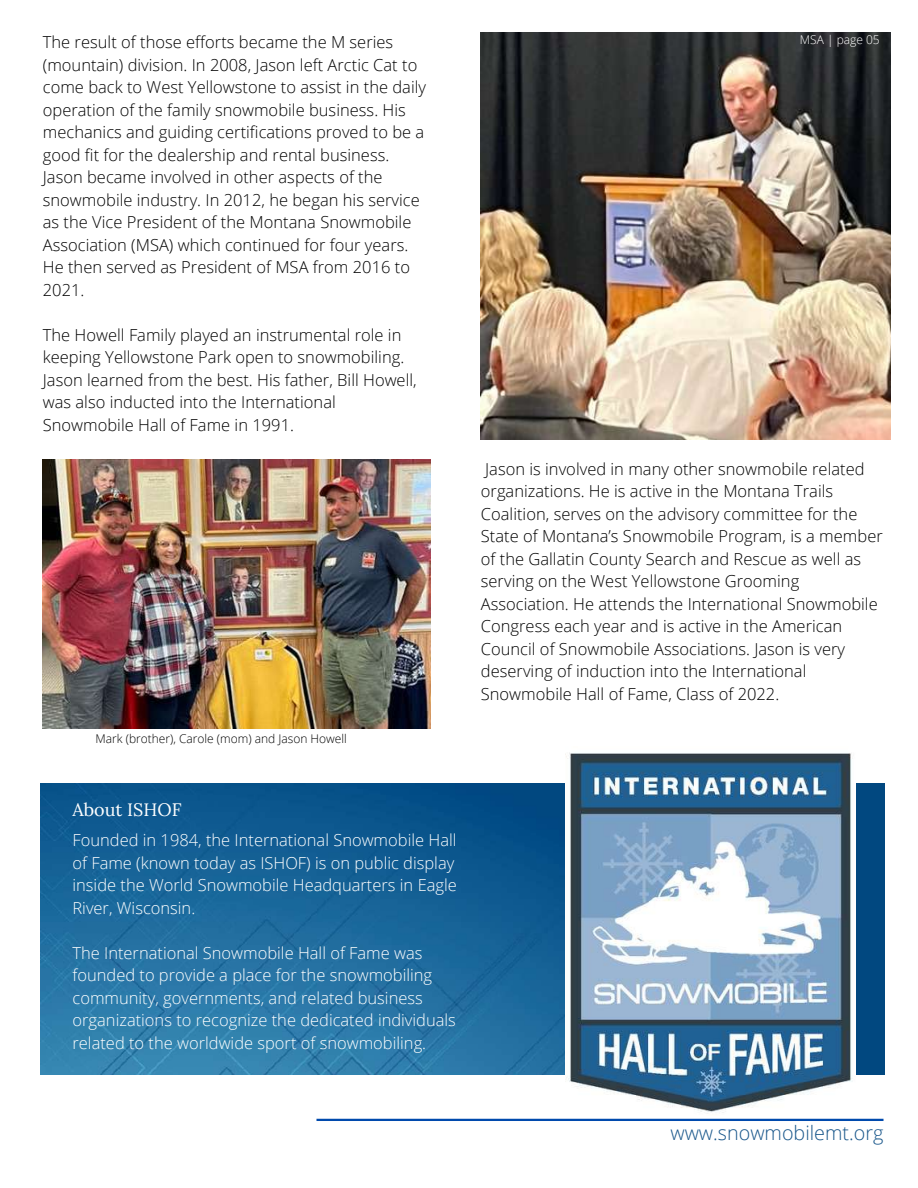
<style>
.page{position:relative;width:918px;height:1188px;background:#fff}
.page>*{position:absolute;margin:0;border:0;box-sizing:border-box;transform-origin:0 0}
.t1{font:300 19.8px "Open Sans";color:#19578b}
.t2{font:18px "Lora";color:#fff}
.t3{font:300 16.5px/22.5px "Open Sans";color:#000}
.t4{font:300 16.5px/22.5px "Open Sans";color:#fff}
.t5{font:300 12px "Open Sans";color:#000}
.t6{font:300 12px "Open Sans";color:#fff}
</style>
<div class="page">
<img style="left:41px;top:784px;width:844px;height:290px">
<hr style="left:316px;top:1119px;width:568px;height:2px;background:#004aad">
<img style="left:566px;top:752px;width:290px;height:361px">
<img style="left:43px;top:459px;width:388px;height:269px">
<img style="left:481px;top:32px;width:409px;height:407px">
<p class="t3" style="left:43px;top:31px;width:385px">The result of those efforts became the M series (mountain) division. In 2008, Jason left Arctic Cat to come back to West Yellowstone to assist in the daily operation of the family snowmobile business. His mechanics and guiding certifications proved to be a good fit for the dealership and rental business.<br>Jason became involved in other aspects of the snowmobile industry. In 2012, he began his service as the Vice President of the Montana Snowmobile Association (MSA) which continued for four years.<br>He then served as President of MSA from 2016 to 2021.</p>
<p class="t3" style="left:43px;top:323px;width:375px">The Howell Family played an instrumental role in keeping Yellowstone Park open to snowmobiling.<br>Jason learned from the best. His father, Bill Howell, was also inducted into the International Snowmobile Hall of Fame in 1991.</p>
<p class="t5" style="left:96px;top:730px;width:253px">Mark (brother), Carole (mom) and Jason Howell</p>
<p class="t2" style="left:73px;top:797px;width:111px">About ISHOF</p>
<p class="t4" style="left:73px;top:828px;width:386px">Founded in 1984, the International Snowmobile Hall of Fame (known today as ISHOF) is on public display inside the World Snowmobile Headquarters in Eagle River, Wisconsin.</p>
<p class="t4" style="left:73px;top:941px;width:385px">The International Snowmobile Hall of Fame was founded to provide a place for the snowmobiling community, governments, and related business organizations to recognize the dedicated individuals related to the worldwide sport of snowmobiling.</p>
<p class="t6" style="left:800px;top:31px;width:81px">MSA | page 05</p>
<p class="t3" style="left:481px;top:457px;width:403px">Jason is involved in many other snowmobile related organizations. He is active in the Montana Trails Coalition, serves on the advisory committee for the State of Montana’s Snowmobile Program, is a member of the Gallatin County Search and Rescue as well as serving on the West Yellowstone Grooming Association. He attends the International Snowmobile Congress each year and is active in the American Council of Snowmobile Associations. Jason is very deserving of induction into the International Snowmobile Hall of Fame, Class of 2022.</p>
<p class="t1" style="left:670px;top:1119px;width:214px">www.snowmobilemt.org</p>
</div>
